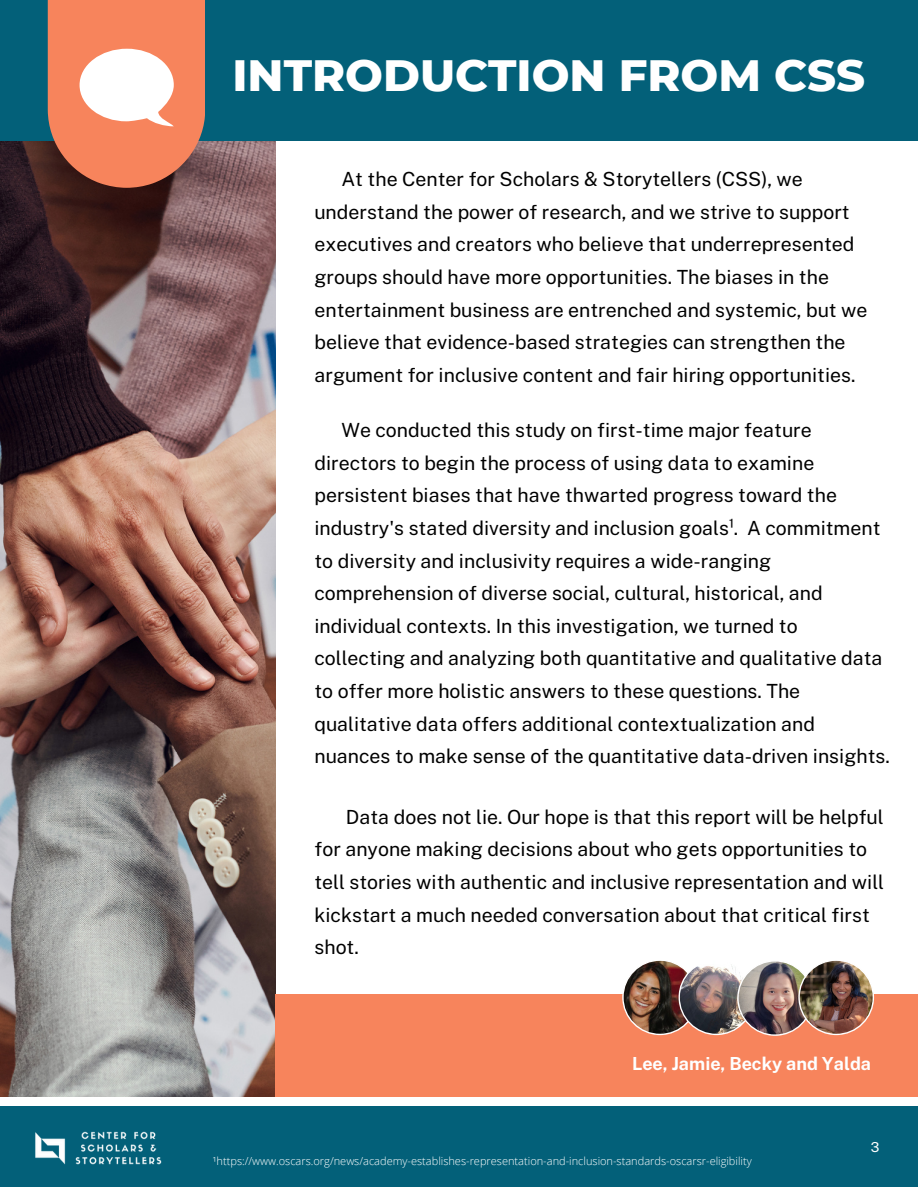
<style>
.page{position:relative;width:918px;height:1188px;background:#fff}
.page>*{position:absolute;margin:0;border:0;box-sizing:border-box;transform-origin:0 0}
.t1{font:800 44.7px "Montserrat";color:#fff}
.t2{font:19.5px/32.7px "Public Sans";color:#000}
.t3{font:700 18px "Public Sans";color:#feffff}
.t4{font:13.65px "Public Sans";color:#fff}
.t5{font:300 11.1px "Open Sans";color:#fff}
</style>
<div class="page">
<div style="left:0;top:1106px;width:918px;height:80px;background:#036079"></div>
<img style="left:0;top:141px;width:276px;height:955px">
<div style="left:0;top:0;width:918px;height:141px;background:#036079"></div>
<svg style="left:48px;top:0;width:157px;height:188px"></svg>
<img style="left:35px;top:1131px;width:127px;height:34px">
<div style="left:276px;top:994px;width:642px;height:102px;background:#f7845c"></div>
<img style="left:622px;top:960px;width:252px;height:76px">
<h1 class="t1" style="left:232px;top:48px;width:634px">INTRODUCTION FROM CSS</h1>
<p class="t2" style="left:314px;top:163px;width:555px;text-indent:27px">At the Center for Scholars &amp; Storytellers (CSS), we understand the power of research, and we strive to support executives and creators who believe that underrepresented groups should have more opportunities. The biases in the entertainment business are entrenched and systemic, but we believe that evidence-based strategies can strengthen the argument for inclusive content and fair hiring opportunities.</p>
<p class="t2" style="left:314px;top:414px;width:577px;text-indent:27px">We conducted this study on first-time major feature directors to begin the process of using data to examine persistent biases that have thwarted progress toward the industry's stated diversity and inclusion goals¹. A commitment to diversity and inclusivity requires a wide-ranging comprehension of diverse social, cultural, historical, and individual contexts. In this investigation, we turned to collecting and analyzing both quantitative and qualitative data to offer more holistic answers to these questions. The qualitative data offers additional contextualization and nuances to make sense of the quantitative data-driven insights.</p>
<p class="t2" style="left:314px;top:800px;width:571px;text-indent:31px">Data does not lie. Our hope is that this report will be helpful for anyone making decisions about who gets opportunities to tell stories with authentic and inclusive representation and will kickstart a much needed conversation about that critical first shot.</p>
<p class="t3" style="left:632px;top:1053px;width:241px">Lee, Jamie, Becky and Yalda</p>
<p class="t5" style="left:213px;top:1153px;width:540px">¹https://www.oscars.org/news/academy-establishes-representation-and-inclusion-standards-oscarsr-eligibility</p>
<p class="t4" style="left:871px;top:1139px;width:10px">3</p>
</div>
